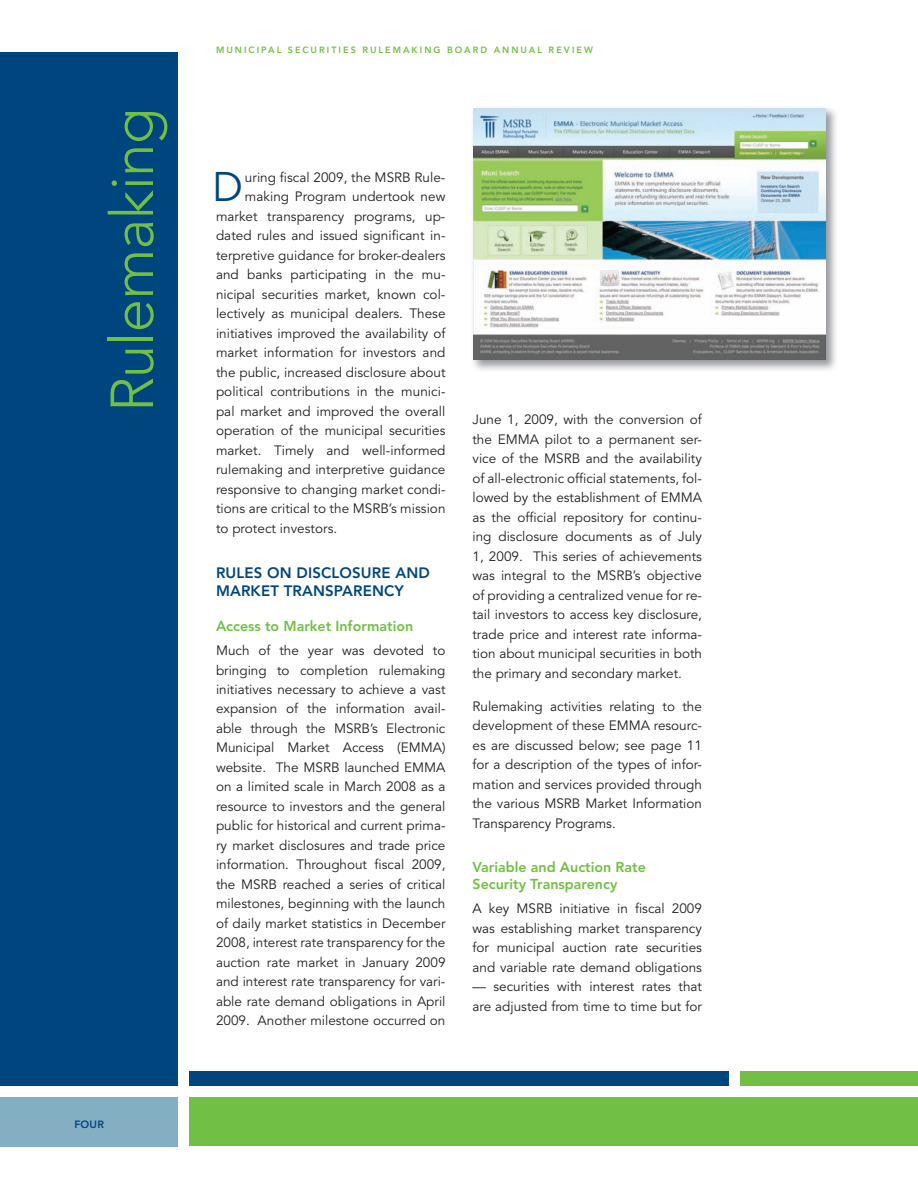
<style>
.page{position:relative;width:918px;height:1188px;background:#fff}
.page>*{position:absolute;margin:0;border:0;box-sizing:border-box;transform-origin:0 0}
.t1{font:300 60px "Avenir";letter-spacing:-.015em;color:#71bf44}
.t2{font:41.1px "Avenir";color:#00467e}
.t3{font:800 15px/18px "Avenir";letter-spacing:.01em;color:#00467e}
.t4{font:800 14.25px/17.1px "Avenir";color:#71bf44}
.t5{font:13.5px/19.5px "Avenir";letter-spacing:.005em;color:#231f20;text-align:justify}
.t6{font:800 10.5px "Avenir";color:#00467e}
.t7{font:800 9px "Avenir";letter-spacing:.225em;color:#71bf44}
</style>
<div class="page">
<div style="left:189px;top:1069px;width:540px;height:17px;background:#00467e"></div>
<div style="left:740px;top:1069px;width:178px;height:21px;background:#71bf44"></div>
<div style="left:0;top:1091px;width:178px;height:55px;background:#84aec2"></div>
<div style="left:0;top:52px;width:178px;height:1044px;background:#00467e"></div>
<div style="left:184px;top:1060px;width:734px;height:10px;background:#fff"></div>
<div style="left:189px;top:1096px;width:729px;height:50px;background:#71bf44"></div>
<div style="left:0;top:1086px;width:918px;height:10px;background:#fff"></div>
<img style="left:473px;top:108px;width:363px;height:262px">
<img style="left:473px;top:109px;width:353px;height:251px">
<h1 class="t1" style="left:97px;top:412px;width:306px;rotate:-90deg">Rulemaking</h1>
<p class="t6" style="left:74px;top:1118px;width:31px">FOUR</p>
<p class="t7" style="left:216px;top:44px;width:378px">MUNICIPAL SECURITIES RULEMAKING BOARD ANNUAL REVIEW</p>
<h2 class="t2" style="left:212px;top:163px;width:32px">D</h2>
<p class="t5" style="left:245px;top:168px;width:202px">uring fiscal 2009, the MSRB Rule-</p>
<p class="t5" style="left:245px;top:187px;width:202px">making Program undertook new</p>
<p class="t5" style="left:216px;top:207px;width:231px">market transparency programs, up-</p>
<p class="t5" style="left:216px;top:226px;width:231px">dated rules and issued significant in-</p>
<p class="t5" style="left:216px;top:246px;width:231px">terpretive guidance for broker-dealers</p>
<p class="t5" style="left:216px;top:265px;width:231px">and banks participating in the mu-</p>
<p class="t5" style="left:216px;top:285px;width:231px">nicipal securities market, known col-</p>
<p class="t5" style="left:216px;top:304px;width:231px">lectively as municipal dealers. These</p>
<p class="t5" style="left:216px;top:324px;width:231px">initiatives improved the availability of</p>
<p class="t5" style="left:216px;top:343px;width:231px">market information for investors and</p>
<p class="t5" style="left:216px;top:363px;width:231px">the public, increased disclosure about</p>
<p class="t5" style="left:216px;top:382px;width:231px">political contributions in the munici-</p>
<p class="t5" style="left:216px;top:402px;width:231px">pal market and improved the overall</p>
<p class="t5" style="left:216px;top:421px;width:231px">operation of the municipal securities</p>
<p class="t5" style="left:216px;top:441px;width:231px">market. Timely and well-informed</p>
<p class="t5" style="left:216px;top:460px;width:231px">rulemaking and interpretive guidance</p>
<p class="t5" style="left:216px;top:480px;width:231px">responsive to changing market condi-</p>
<p class="t5" style="left:216px;top:499px;width:231px">tions are critical to the MSRB’s mission</p>
<p class="t5" style="left:216px;top:519px;width:123px">to protect investors.</p>
<p class="t3" style="left:216px;top:563px;width:215px">RULES ON DISCLOSURE AND<br>MARKET TRANSPARENCY</p>
<p class="t4" style="left:216px;top:617px;width:199px">ACCESS TO MARKET INFORMATION</p>
<p class="t5" style="left:216px;top:641px;width:231px">Much of the year was devoted to bringing to completion rulemaking initiatives necessary to achieve a vast expansion of the information avail&shy;able through the MSRB’s Electronic Municipal Market Access (EMMA) website. The MSRB launched EMMA on a limited scale in March 2008 as a resource to investors and the general public for historical and current prima&shy;ry market disclosures and trade price information. Throughout fiscal 2009, the MSRB reached a series of critical milestones, beginning with the launch of daily market statistics in December 2008, interest rate transparency for the auction rate market in January 2009 and interest rate transparency for vari&shy;able rate demand obligations in April 2009. Another milestone occurred on</p>
<p class="t5" style="left:472px;top:410px;width:231px">June 1, 2009, with the conversion of the EMMA pilot to a permanent ser&shy;vice of the MSRB and the availability of all-electronic official statements, fol&shy;lowed by the establishment of EMMA as the official repository for continu&shy;ing disclosure documents as of July 1, 2009. This series of achievements was integral to the MSRB’s objective of providing a centralized venue for re&shy;tail investors to access key disclosure, trade price and interest rate informa&shy;tion about municipal securities in both the primary and secondary market.</p>
<p class="t5" style="left:472px;top:697px;width:231px">Rulemaking activities relating to the development of these EMMA resourc&shy;es are discussed below; see page 11 for a description of the types of infor&shy;mation and services provided through the various MSRB Market Information Transparency Programs.</p>
<p class="t4" style="left:472px;top:858px;width:175px">VARIABLE AND AUCTION RATE<br>SECURITY TRANSPARENCY</p>
<p class="t5" style="left:472px;top:899px;width:231px">A key MSRB initiative in fiscal 2009 was establishing market transparency for municipal auction rate securities and variable rate demand obligations</p>
<p class="t5" style="left:472px;top:977px;width:231px">— securities with interest rates that are adjusted from time to time but for</p>
</div>
